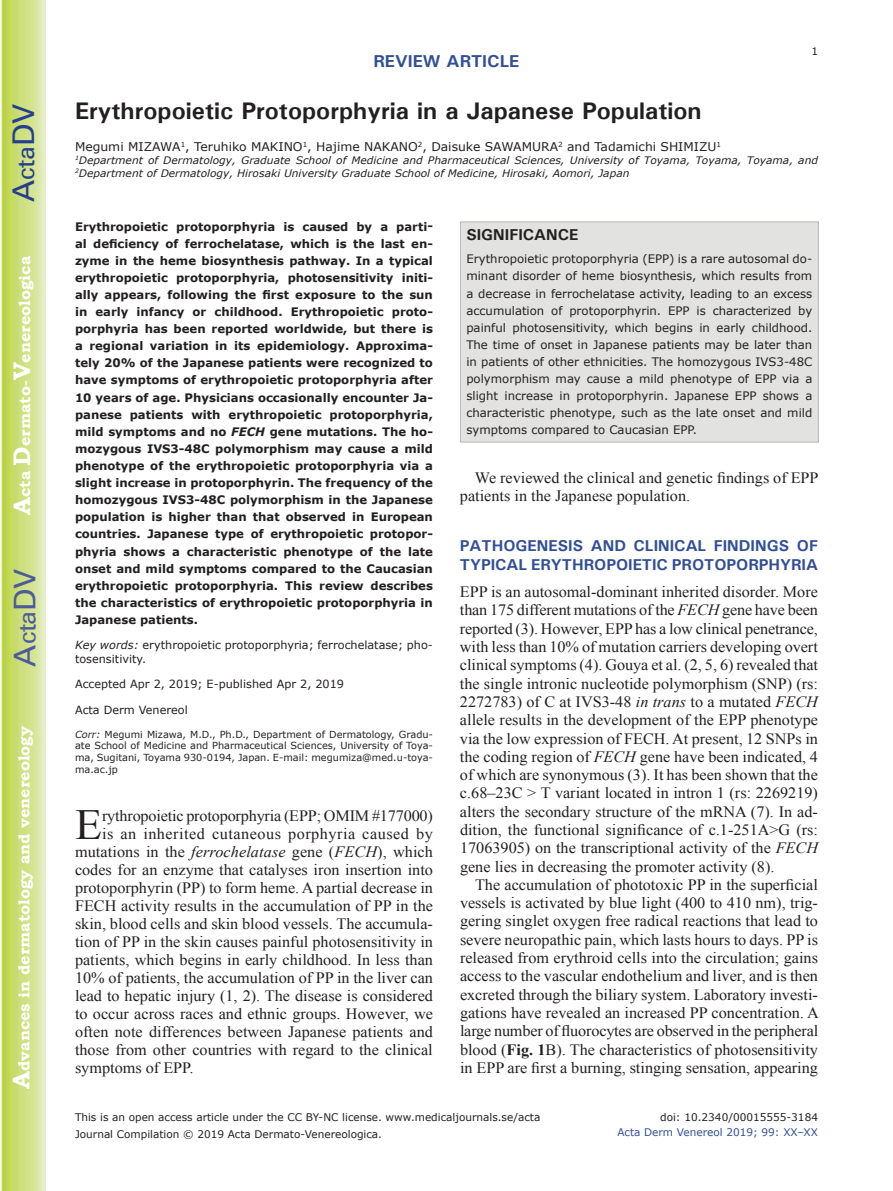
<style>
.page{position:relative;width:893px;height:1191px;background:#fff}
.page>*{position:absolute;margin:0;border:0;box-sizing:border-box;transform-origin:0 0}
.t1{font:42.9px "Times New Roman";color:#231f20}
.t2{font:30px "Univers";color:#4d5a9e}
.t3{font:30px "Univers";color:#253f8e}
.t4{font:700 24px "Univers";color:#231f20}
.t5{font:700 17.25px "Univers";color:#324f95}
.t6{font:15.75px/18.3px "Times New Roman";color:#231f20;text-align:justify}
.t7{font:700 15.75px/19.2px "Univers";color:#324f95}
.t8{font:700 15.75px "Bookman Old Style";color:#fff}
.t9{font:15.75px "Times New Roman";letter-spacing:.03em;color:#231f20}
.t10{font:700 15.75px "Univers";color:#231f20}
.t11{font:12px "Verdana";color:#231f20}
.t12{font:700 11.7px/17.1px "Verdana";color:#231f20;text-align:justify}
.t13{font:11.7px/17.1px "Verdana";color:#231f20;text-align:justify}
.t14{font:11.25px/13.5px "Verdana";color:#231f20}
.t15{font:10.5px/16.8px "Verdana";color:#231f20}
.t16{font:10.5px "Verdana";color:#324f95}
.t17{font:italic 10.35px/12.8px "Verdana";color:#231f20}
.t18{font:9.75px/11.7px "Verdana";color:#231f20;text-align:justify}
.s1{font-size:24px}
.s2{font-style:italic}
.s3{font-weight:700}
</style>
<div class="page">
<svg style="left:1px;top:0;width:45px;height:1191px;background:#cfe084"></svg>
<div style="left:460px;top:221px;width:359px;height:221px;background:#e2e2e1;border:1px solid #bab5b4"></div>
<h2 class="t3" style="left:6px;top:202px;width:100px;rotate:-90deg">A<span class="s1">cta</span>DV</h2>
<p class="t8" style="left:15px;top:515px;width:260px;rotate:-90deg"><span class="s1">A</span>cta <span class="s1">D</span>ermato-<span class="s1">V</span>enereologica</p>
<h2 class="t2" style="left:7px;top:666px;width:100px;rotate:-90deg">A<span class="s1">cta</span>DV</h2>
<p class="t8" style="left:15px;top:1088px;width:364px;rotate:-90deg"><span class="s1">A</span>dvances in dermatology and venereology</p>
<p class="t5" style="left:373px;top:50px;width:147px">REVIEW ARTICLE</p>
<p class="t15" style="left:811px;top:42px;width:8px">1</p>
<h3 class="t4" style="left:75px;top:95px;width:628px">Erythropoietic Protoporphyria in a Japanese Population</h3>
<p class="t11" style="left:75px;top:138px;width:648px">Megumi MIZAWA<sup>1</sup>, Teruhiko MAKINO<sup>1</sup>, Hajime NAKANO<sup>2</sup>, Daisuke SAWAMURA<sup>2</sup> and Tadamichi SHIMIZU<sup>1</sup></p>
<p class="t17" style="left:75px;top:153px;width:745px"><sup>1</sup>Department of Dermatology, Graduate School of Medicine and Pharmaceutical Sciences, University of Toyama, Toyama, Toyama, and<br><sup>2</sup>Department of Dermatology, Hirosaki University Graduate School of Medicine, Hirosaki, Aomori, Japan</p>
<p class="t12" style="left:75px;top:217px;width:359px">Erythropoietic protoporphyria is caused by a parti&shy;al deficiency of ferrochelatase, which is the last en&shy;zyme in the heme biosynthesis pathway. In a typical erythropoietic protoporphyria, photosensitivity initi&shy;ally appears, following the first exposure to the sun in early infancy or childhood. Erythropoietic proto&shy;porphyria has been reported worldwide, but there is a regional variation in its epidemiology. Approxima&shy;tely 20% of the Japanese patients were recognized to have symptoms of erythropoietic protoporphyria after 10 years of age. Physicians occasionally encounter Ja&shy;panese patients with erythropoietic protoporphyria, mild symptoms and no <span class="s2">FECH</span> gene mutations. The ho&shy;mozygous IVS3-48C polymorphism may cause a mild phenotype of the erythropoietic protoporphyria via a slight increase in protoporphyrin. The frequency of the homozygous IVS3-48C polymorphism in the Japanese population is higher than that observed in European countries. Japanese type of erythropoietic protopor&shy;phyria shows a characteristic phenotype of the late onset and mild symptoms compared to the Caucasian erythropoietic protoporphyria. This review describes the characteristics of erythropoietic protoporphyria in Japanese patients.</p>
<p class="t14" style="left:75px;top:638px;width:359px"><span class="s2">Key words:</span> erythropoietic protoporphyria; ferrochelatase; pho&shy;tosensitivity.</p>
<p class="t14" style="left:75px;top:677px;width:271px">Accepted Apr 2, 2019; E-published Apr 2, 2019</p>
<p class="t14" style="left:75px;top:703px;width:114px">Acta Derm Venereol</p>
<p class="t18" style="left:75px;top:728px;width:359px"><span class="s2">Corr:</span> Megumi Mizawa, M.D., Ph.D., Department of Dermatology, Gradu&shy;ate School of Medicine and Pharmaceutical Sciences, University of Toya&shy;ma, Sugitani, Toyama 930-0194, Japan. E-mail: megumiza@med.u-toya&shy;ma.ac.jp</p>
<h1 class="t1" style="left:75px;top:795px;width:29px">E</h1>
<p class="t6" style="left:102px;top:806px;width:332px">rythropoietic protoporphyria (EPP; OMIM #177000)</p>
<p class="t9" style="left:102px;top:823px;width:332px">is an inherited cutaneous porphyria caused by</p>
<p class="t6" style="left:75px;top:842px;width:360px">mutations in the <span class="s2">ferrochelatase</span> gene (<span class="s2">FECH</span>), which</p>
<p class="t6" style="left:75px;top:860px;width:359px">codes for an enzyme that catalyses iron insertion into</p>
<p class="t6" style="left:75px;top:878px;width:360px">protoporphyrin (PP) to form heme. A partial decrease in</p>
<p class="t6" style="left:75px;top:896px;width:360px">FECH activity results in the accumulation of PP in the</p>
<p class="t6" style="left:75px;top:914px;width:359px">skin, blood cells and skin blood vessels. The accumula-</p>
<p class="t6" style="left:75px;top:932px;width:359px">tion of PP in the skin causes painful photosensitivity in</p>
<p class="t6" style="left:75px;top:950px;width:359px">patients, which begins in early childhood. In less than</p>
<p class="t6" style="left:75px;top:968px;width:359px">10% of patients, the accumulation of PP in the liver can</p>
<p class="t6" style="left:75px;top:986px;width:359px">lead to hepatic injury (1, 2). The disease is considered</p>
<p class="t6" style="left:75px;top:1004px;width:360px">to occur across races and ethnic groups. However, we</p>
<p class="t6" style="left:75px;top:1022px;width:359px">often note differences between Japanese patients and</p>
<p class="t6" style="left:75px;top:1040px;width:359px">those from other countries with regard to the clinical</p>
<p class="t6" style="left:75px;top:1058px;width:120px">symptoms of EPP.</p>
<p class="t10" style="left:466px;top:225px;width:114px">SIGNIFICANCE</p>
<p class="t13" style="left:466px;top:250px;width:347px">Erythropoietic protoporphyria (EPP) is a rare autosomal do&shy;minant disorder of heme biosynthesis, which results from a decrease in ferrochelatase activity, leading to an excess accumulation of protoporphyrin. EPP is characterized by painful photosensitivity, which begins in early childhood.<br>The time of onset in Japanese patients may be later than in patients of other ethnicities. The homozygous IVS3-48C polymorphism may cause a mild phenotype of EPP via a slight increase in protoporphyrin. Japanese EPP shows a characteristic phenotype, such as the late onset and mild symptoms compared to Caucasian EPP.</p>
<p class="t6" style="left:460px;top:468px;width:360px;text-indent:15px">We reviewed the clinical and genetic findings of EPP patients in the Japanese population.</p>
<p class="t7" style="left:460px;top:535px;width:360px">PATHOGENESIS AND CLINICAL FINDINGS OF<br>TYPICAL ERYTHROPOIETIC PROTOPORPHYRIA</p>
<p class="t6" style="left:460px;top:582px;width:360px">EPP is an autosomal-dominant inherited disorder. More than 175 different mutations of the <span class="s2">FECH</span> gene have been reported (3). However, EPP has a low clinical penetrance, with less than 10% of mutation carriers developing overt clinical symptoms (4). Gouya et al. (2, 5, 6) revealed that the single intronic nucleotide polymorphism (SNP) (rs:<br>2272783) of C at IVS3-48 <span class="s2">in trans</span> to a mutated <span class="s2">FECH </span>allele results in the development of the EPP phenotype via the low expression of FECH. At present, 12 SNPs in the coding region of <span class="s2">FECH</span> gene have been indicated, 4 of which are synonymous (3). It has been shown that the c.68–23C &gt; T variant located in intron 1 (rs: 2269219) alters the secondary structure of the mRNA (7). In ad&shy;dition, the functional significance of c.1-251A&gt;G (rs:<br>17063905) on the transcriptional activity of the <span class="s2">FECH </span>gene lies in decreasing the promoter activity (8).</p>
<p class="t6" style="left:460px;top:875px;width:360px;text-indent:15px">The accumulation of phototoxic PP in the superficial vessels is activated by blue light (400 to 410 nm), trig&shy;gering singlet oxygen free radical reactions that lead to severe neuropathic pain, which lasts hours to days. PP is released from erythroid cells into the circulation; gains access to the vascular endothelium and liver, and is then excreted through the biliary system. Laboratory investi&shy;gations have revealed an increased PP concentration. A large number of fluorocytes are observed in the peripheral blood (<span class="s3">Fig. 1</span>B). The characteristics of photosensitivity in EPP are first a burning, stinging sensation, appearing</p>
<p class="t15" style="left:75px;top:1108px;width:467px">This is an open access article under the CC BY-NC license. www.medicaljournals.se/acta<br>Journal Compilation © 2019 Acta Dermato-Venereologica.</p>
<p class="t15" style="left:660px;top:1108px;width:159px">doi: 10.2340/00015555-3184</p>
<p class="t16" style="left:617px;top:1125px;width:202px">Acta Derm Venereol 2019; 99: XX–XX</p>
</div>
